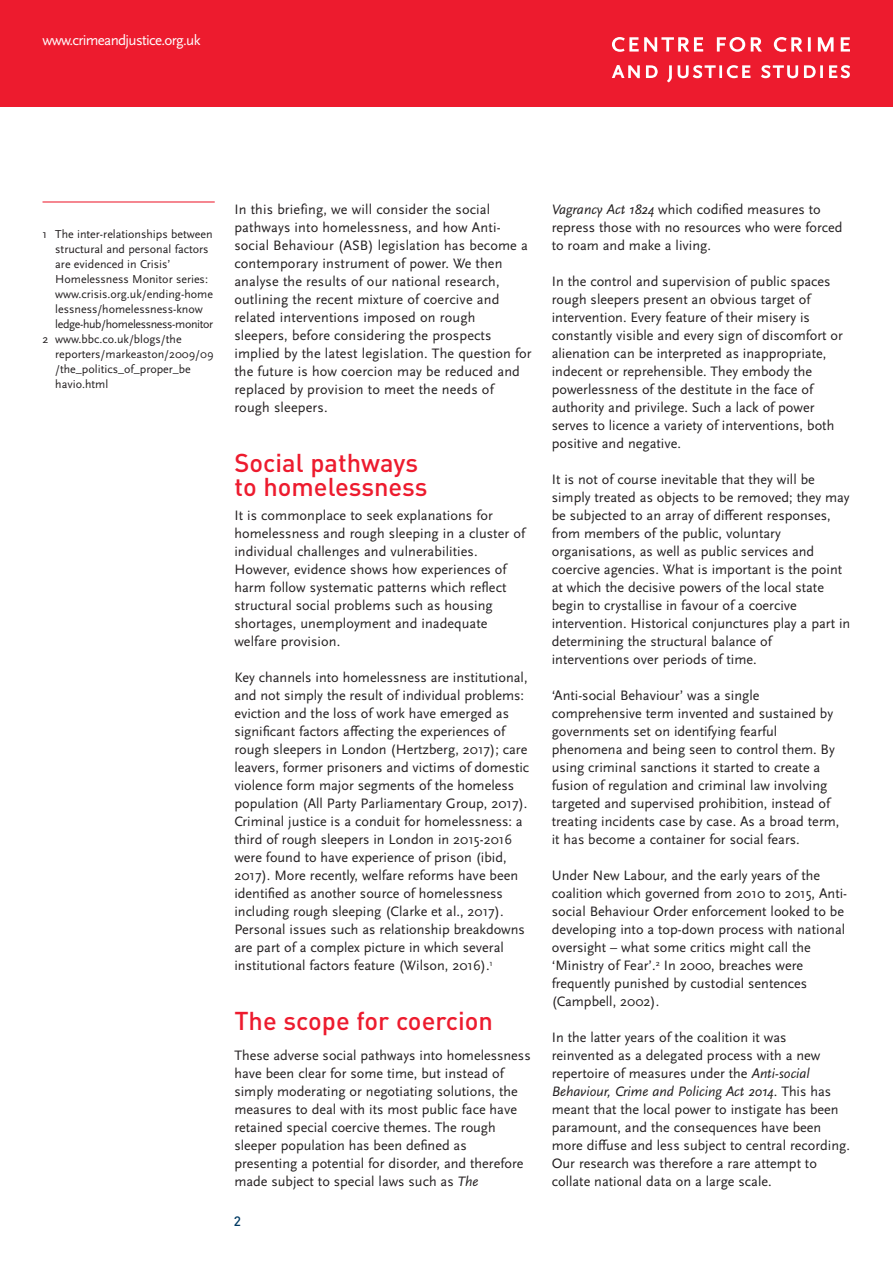
<style>
.page{position:relative;width:893px;height:1263px;background:#fff}
.page>*{position:absolute;margin:0;border:0;box-sizing:border-box;transform-origin:0 0}
.t1{font:500 25.5px/24px "DIN Pro";color:#ed1b2e}
.t2{font:15px "Scala Sans Pro";letter-spacing:-.045em;color:#fff}
.t3{font:14.25px/18px "Scala Sans Pro";color:#231f20}
.t4{font:500 13.5px "DIN Pro";color:#003a63}
.t5{font:12px "Scala Sans Pro";color:#231f20}
.t6{font:12px "Scala Sans Pro";letter-spacing:-.03em;color:#231f20}
.s1{font-style:italic}
</style>
<div class="page">
<div style="left:0;top:0;width:893px;height:106px;background:#ed1b2e"></div>
<svg style="left:612px;top:65px;width:28px;height:13px"></svg>
<svg style="left:646px;top:65px;width:12px;height:13px"></svg>
<svg style="left:667px;top:65px;width:5px;height:17px"></svg>
<svg style="left:678px;top:65px;width:72px;height:13px"></svg>
<svg style="left:761px;top:65px;width:37px;height:13px"></svg>
<svg style="left:804px;top:65px;width:19px;height:13px"></svg>
<svg style="left:829px;top:65px;width:21px;height:13px"></svg>
<svg style="left:612px;top:37px;width:91px;height:15px"></svg>
<svg style="left:717px;top:37px;width:28px;height:15px"></svg>
<svg style="left:751px;top:37px;width:11px;height:15px"></svg>
<svg style="left:774px;top:37px;width:28px;height:15px"></svg>
<svg style="left:808px;top:37px;width:3px;height:15px"></svg>
<svg style="left:818px;top:37px;width:15px;height:15px"></svg>
<svg style="left:841px;top:37px;width:9px;height:15px"></svg>
<hr style="left:43px;top:201px;width:172px;height:1px;background:#ed1b2e">
<p class="t2" style="left:43px;top:34px;width:159px">www.crimeandjustice.org.uk</p>
<p class="t5" style="left:43px;top:229px;width:172px">1 The inter-relationships between</p>
<p class="t5" style="left:55px;top:244px;width:155px">structural and personal factors</p>
<p class="t5" style="left:55px;top:259px;width:117px">are evidenced in Crisis’</p>
<p class="t5" style="left:55px;top:274px;width:154px">Homelessness Monitor series:</p>
<p class="t5" style="left:55px;top:289px;width:159px">www.crisis.org.uk/ending-home</p>
<p class="t5" style="left:55px;top:304px;width:149px">lessness/homelessness-know</p>
<p class="t6" style="left:55px;top:319px;width:159px">ledge-hub/homelessness-monitor</p>
<p class="t5" style="left:43px;top:334px;width:141px">2 www.bbc.co.uk/blogs/the</p>
<p class="t5" style="left:55px;top:349px;width:160px">reporters/markeaston/2009/09</p>
<p class="t5" style="left:55px;top:364px;width:137px">/the_politics_of_proper_be</p>
<p class="t5" style="left:55px;top:379px;width:55px">havio.html</p>
<p class="t3" style="left:234px;top:202px;width:299px">In this briefing, we will consider the social pathways into homelessness, and how Anti&shy;social Behaviour (ASB) legislation has become a contemporary instrument of power. We then analyse the results of our national research, outlining the recent mixture of coercive and related interventions imposed on rough sleepers, before considering the prospects implied by the latest legislation. The question for the future is how coercion may be reduced and replaced by provision to meet the needs of rough sleepers.</p>
<h1 class="t1" style="left:234px;top:453px;width:195px">Social pathways to homelessness</h1>
<p class="t3" style="left:234px;top:508px;width:292px">It is commonplace to seek explanations for homelessness and rough sleeping in a cluster of individual challenges and vulnerabilities.<br>However, evidence shows how experiences of harm follow systematic patterns which reflect structural social problems such as housing shortages, unemployment and inadequate welfare provision.</p>
<p class="t3" style="left:234px;top:670px;width:296px">Key channels into homelessness are institutional, and not simply the result of individual problems: eviction and the loss of work have emerged as significant factors affecting the experiences of rough sleepers in London (Hertzberg, 2017); care leavers, former prisoners and victims of domestic violence form major segments of the homeless population (All Party Parliamentary Group, 2017).<br>Criminal justice is a conduit for homelessness: a third of rough sleepers in London in 2015-2016 were found to have experience of prison (ibid, 2017). More recently, welfare reforms have been identified as another source of homelessness including rough sleeping (Clarke et al., 2017).<br>Personal issues such as relationship breakdowns are part of a complex picture in which several institutional factors feature (Wilson, 2016).<sup>1</sup></p>
<h1 class="t1" style="left:234px;top:1011px;width:260px">The scope for coercion</h1>
<p class="t3" style="left:234px;top:1048px;width:298px">These adverse social pathways into homelessness have been clear for some time, but instead of simply moderating or negotiating solutions, the measures to deal with its most public face have retained special coercive themes. The rough sleeper population has been defined as presenting a potential for disorder, and therefore made subject to special laws such as <span class="s1">The</span></p>
<p class="t4" style="left:234px;top:1216px;width:9px">2</p>
<p class="t3" style="left:552px;top:202px;width:292px"><span class="s1">Vagrancy Act 1824</span> which codified measures to repress those with no resources who were forced to roam and make a living.</p>
<p class="t3" style="left:552px;top:274px;width:293px">In the control and supervision of public spaces rough sleepers present an obvious target of intervention. Every feature of their misery is constantly visible and every sign of discomfort or alienation can be interpreted as inappropriate, indecent or reprehensible. They embody the powerlessness of the destitute in the face of authority and privilege. Such a lack of power serves to licence a variety of interventions, both positive and negative.</p>
<p class="t3" style="left:552px;top:472px;width:300px">It is not of course inevitable that they will be simply treated as objects to be removed; they may be subjected to an array of different responses, from members of the public, voluntary organisations, as well as public services and coercive agencies. What is important is the point at which the decisive powers of the local state begin to crystallise in favour of a coercive intervention. Historical conjunctures play a part in determining the structural balance of interventions over periods of time.</p>
<p class="t3" style="left:552px;top:688px;width:289px">‘Anti-social Behaviour’ was a single comprehensive term invented and sustained by governments set on identifying fearful phenomena and being seen to control them. By using criminal sanctions it started to create a fusion of regulation and criminal law involving targeted and supervised prohibition, instead of treating incidents case by case. As a broad term, it has become a container for social fears.</p>
<p class="t3" style="left:552px;top:868px;width:297px">Under New Labour, and the early years of the coalition which governed from 2010 to 2015, Anti&shy;social Behaviour Order enforcement looked to be developing into a top-down process with national oversight – what some critics might call the ‘Ministry of Fear’.<sup>2</sup> In 2000, breaches were frequently punished by custodial sentences (Campbell, 2002).</p>
<p class="t3" style="left:552px;top:1030px;width:300px">In the latter years of the coalition it was reinvented as a delegated process with a new repertoire of measures under the <span class="s1">Anti-social Behaviour, Crime and Policing Act 2014</span>. This has meant that the local power to instigate has been paramount, and the consequences have been more diffuse and less subject to central recording.<br>Our research was therefore a rare attempt to collate national data on a large scale.</p>
</div>
